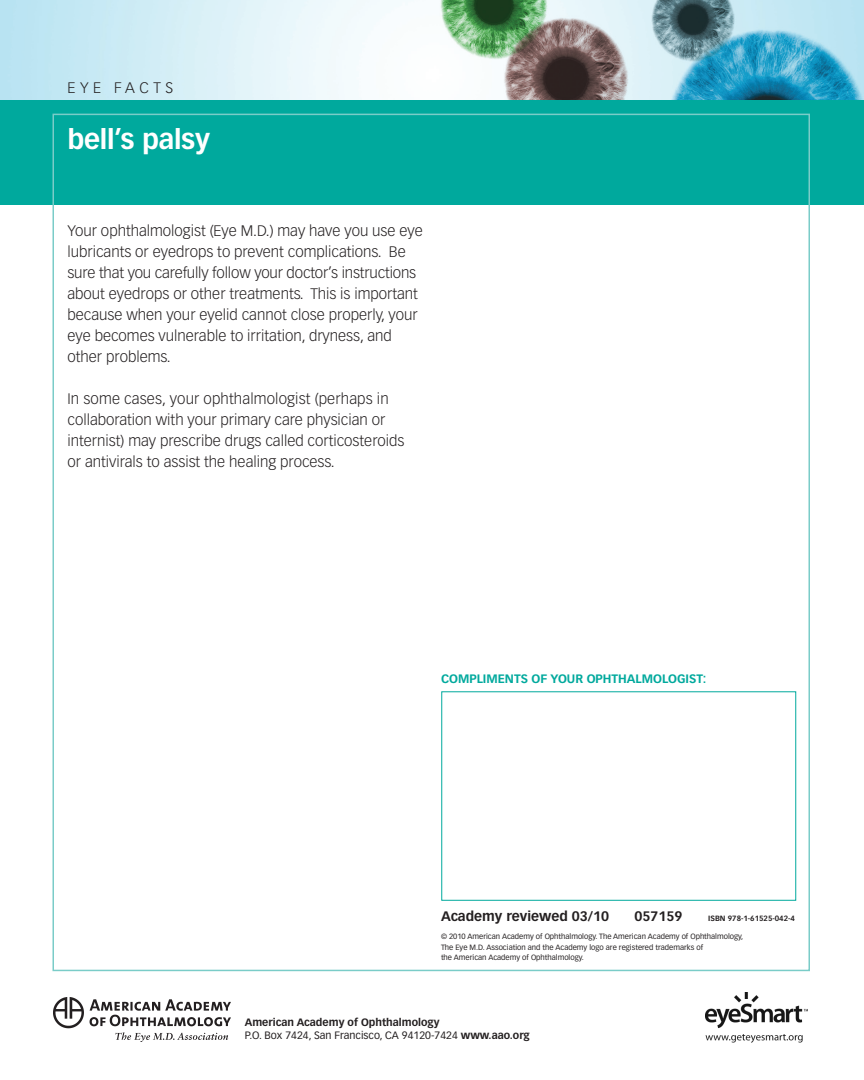
<style>
.page{position:relative;width:864px;height:1080px;background:#fff}
.page>*{position:absolute;margin:0;border:0;box-sizing:border-box;transform-origin:0 0}
.Head_white{font:700 27px "Vectora LH";color:#fff}
.t1{font:300 15px/21px "Vectora LH";color:#231f20}
.t2{font:300 15px "Vectora LH";letter-spacing:.3em;color:#231f20}
.ISBN{font:700 13.5px "Vectora LH";color:#231f20}
.t3{font:700 12px "Vectora LH";color:#00a99d}
.t4{font:10.5px "Vectora LH";color:#231f20}
.t5{font:700 10.5px "Vectora LH";color:#231f20}
.t6{font:7.5px "Vectora LH";color:#231f20}
.ISBN-2{font:700 7.5px "Vectora LH";color:#231f20}
.s1{font-weight:700}
</style>
<div class="page">
<img style="left:0;top:0;width:864px;height:100px">
<div style="left:0;top:100px;width:864px;height:106px;background:#00a99d"></div>
<img style="left:54px;top:997px;width:176px;height:44px">
<img style="left:705px;top:992px;width:102px;height:50px">
<p class="t2" style="left:68px;top:79px;width:107px">EYE FACTS</p>
<p class="Head_white" style="left:68px;top:123px;width:144px">bell’s palsy</p>
<p class="t1" style="left:68px;top:221px;width:357px">Your ophthalmologist (Eye M.D.) may have you use eye lubricants or eyedrops to prevent complications. Be sure that you carefully follow your doctor’s instructions about eyedrops or other treatments. This is important because when your eyelid cannot close properly, your eye becomes vulnerable to irritation, dryness, and other problems.</p>
<p class="t1" style="left:68px;top:389px;width:339px">In some cases, your ophthalmologist (perhaps in collaboration with your primary care physician or internist) may prescribe drugs called corticosteroids or antivirals to assist the healing process.</p>
<p class="t3" style="left:441px;top:671px;width:9px">COMPLIME</p>
<p class="t3" style="left:505px;top:671px;width:55px">NTSOFYOUR</p>
<p class="t3" style="left:587px;top:671px;width:10px">OPHTHA</p>
<p class="t3" style="left:636px;top:671px;width:16px">lMOLO</p>
<p class="t3" style="left:677px;top:671px;width:31px">GIST:</p>
<p class="ISBN" style="left:441px;top:908px;width:170px">Academy reviewed 03/10</p>
<p class="ISBN" style="left:634px;top:908px;width:49px">057159</p>
<p class="ISBN-2" style="left:708px;top:914px;width:88px">ISBN 978-1-61525-042-4</p>
<p class="t6" style="left:441px;top:932px;width:304px">© 2010 American Academy of Ophthalmology. The American Academy of Ophthalmology,</p>
<p class="t6" style="left:441px;top:943px;width:264px">The Eye M.D. Association and the Academy logo are registered trademarks of</p>
<p class="t6" style="left:441px;top:953px;width:144px">the American Academy of Ophthalmology.</p>
<p class="t5" style="left:245px;top:1016px;width:196px">American Academy of Ophthalmology</p>
<p class="t4" style="left:245px;top:1030px;width:287px">P.O. Box 7424, San Francisco, CA 94120-7424 <span class="s1">www.aao.org</span></p>
</div>
